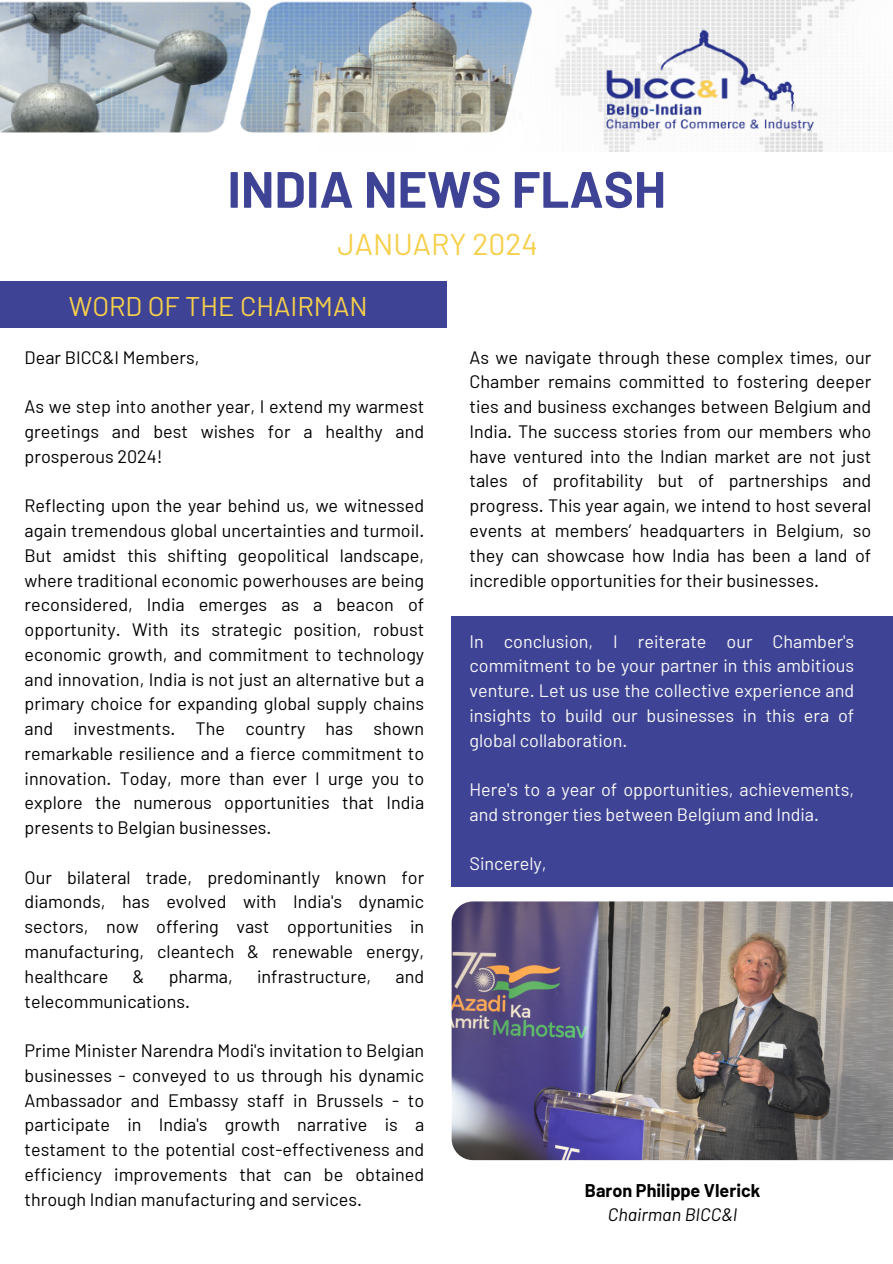
<style>
.page{position:relative;width:893px;height:1264px;background:#fff}
.page>*{position:absolute;margin:0;border:0;box-sizing:border-box;transform-origin:0 0}
.t1{font:700 51px "Barlow";color:#3e4395}
.t2{font:30px "Barlow";color:#f6cf4b}
.t3{font:27px "Barlow";color:#f6cf4b}
.t4{font:18px/24.8px "Barlow";color:#000;text-align:justify}
.t5{font:18px/24.8px "Barlow";color:#f9f9f8;text-align:justify}
.t6{font:700 18px "Barlow";color:#000}
.t7{font:italic 18px "Barlow";color:#000}
</style>
<div class="page">
<div style="left:451px;top:616px;width:441px;height:270px;background:#3e4395"></div>
<div style="left:0;top:281px;width:446px;height:47px;background:#3e4395"></div>
<img style="left:451px;top:901px;width:441px;height:259px">
<img style="left:0;top:0;width:855px;height:151px">
<p class="t1" style="left:227px;top:157px;width:440px">INDIA NEWS FLASH</p>
<p class="t2" style="left:337px;top:225px;width:202px">JANUARY 2024</p>
<p class="t3" style="left:69px;top:289px;width:300px">WORD OF THE CHAIRMAN</p>
<p class="t4" style="left:25px;top:344px;width:176px">Dear BICC&amp;I Members,</p>
<p class="t4" style="left:25px;top:393px;width:401px">As we step into another year, I extend my warmest greetings and best wishes for a healthy and prosperous 2024!</p>
<p class="t4" style="left:25px;top:492px;width:401px">Reflecting upon the year behind us, we witnessed again tremendous global uncertainties and turmoil.<br>But amidst this shifting geopolitical landscape, where traditional economic powerhouses are being reconsidered, India emerges as a beacon of opportunity. With its strategic position, robust economic growth, and commitment to technology and innovation, India is not just an alternative but a primary choice for expanding global supply chains and investments. The country has shown remarkable resilience and a fierce commitment to innovation. Today, more than ever I urge you to explore the numerous opportunities that India presents to Belgian businesses.</p>
<p class="t4" style="left:25px;top:864px;width:401px">Our bilateral trade, predominantly known for diamonds, has evolved with India's dynamic sectors, now offering vast opportunities in manufacturing, cleantech &amp; renewable energy, healthcare</p>
<p class="t4" style="left:132px;top:963px;width:13px">&amp;</p>
<p class="t4" style="left:169px;top:963px;width:66px">pharma,</p>
<p class="t4" style="left:257px;top:963px;width:116px">infrastructure,</p>
<p class="t4" style="left:395px;top:963px;width:30px">and</p>
<p class="t4" style="left:25px;top:987px;width:167px">telecommunications.</p>
<p class="t4" style="left:25px;top:1037px;width:401px">Prime Minister Narendra Modi's invitation to Belgian businesses - conveyed to us through his dynamic Ambassador and Embassy staff in Brussels - to participate in India's growth narrative is a testament to the potential cost-effectiveness and efficiency improvements that can be obtained through Indian manufacturing and services.</p>
<p class="t4" style="left:469px;top:344px;width:403px">As we navigate through these complex times, our Chamber remains committed to fostering deeper ties and business exchanges between Belgium and India. The success stories from our members who have ventured into the Indian market are not just tales of profitability but of partnerships and progress. This year again, we intend to host several events at members’ headquarters in Belgium, so they can showcase how India has been a land of incredible opportunities for their businesses.</p>
<p class="t5" style="left:469px;top:628px;width:386px">In conclusion, I reiterate our Chamber's commitment to be your partner in this ambitious venture. Let us use the collective experience and insights to build our businesses in this era of global collaboration.</p>
<p class="t5" style="left:469px;top:776px;width:386px">Here's to a year of opportunities, achievements, and stronger ties between Belgium and India.</p>
<p class="t5" style="left:469px;top:850px;width:79px">Sincerely,</p>
<p class="t6" style="left:585px;top:1178px;width:177px">Baron Philippe Vlerick</p>
<p class="t7" style="left:607px;top:1203px;width:131px">Chairman BICC&amp;I</p>
</div>
